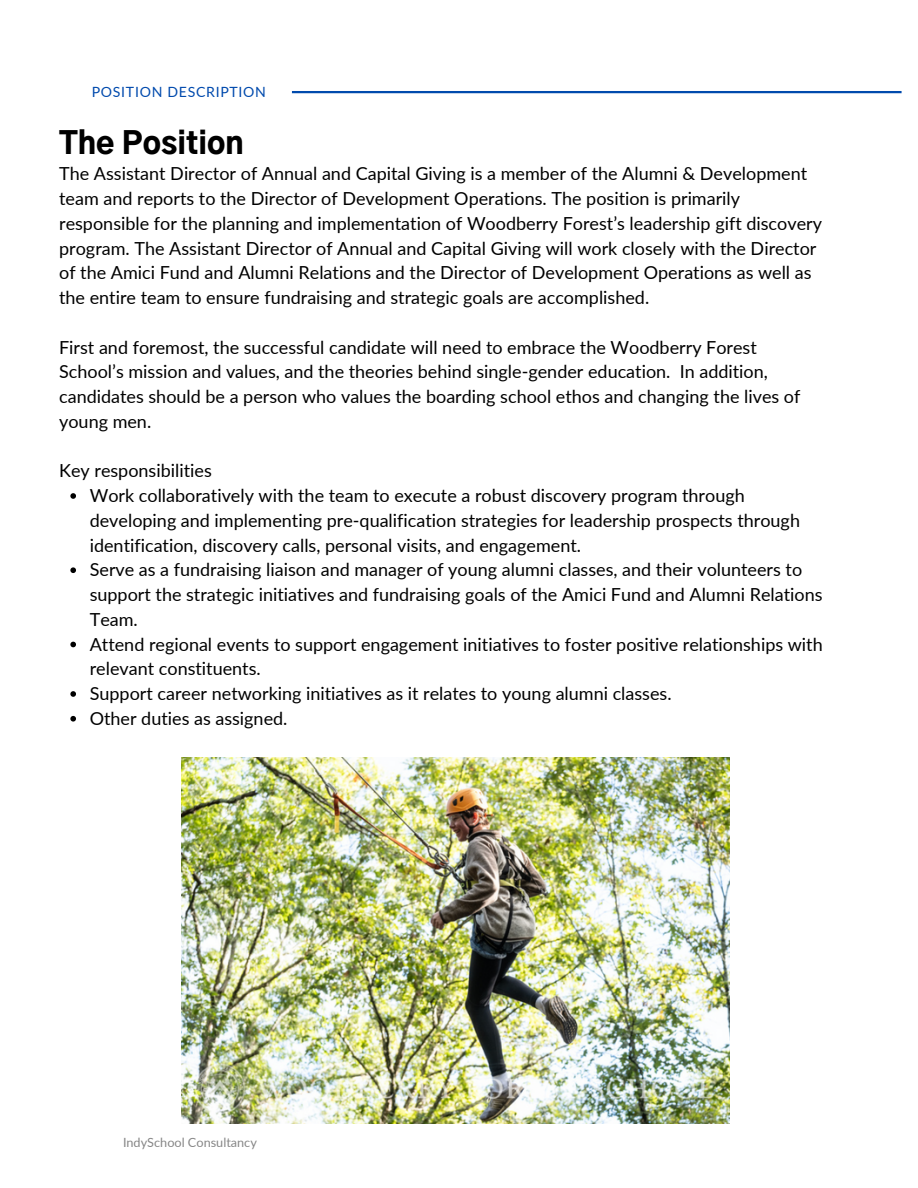
<style>
.page{position:relative;width:918px;height:1188px;background:#fff}
.page>*{position:absolute;margin:0;border:0;box-sizing:border-box;transform-origin:0 0}
.t1{font:900 30px "Gothic A1";color:#000}
.t2{font:18px/24.8px "Lato";color:#000}
.t3{font:14.1px "Lato";letter-spacing:.05em;color:#004aad}
.t4{font:12.75px "Lato";color:#868686}
</style>
<div class="page">
<hr style="left:292px;top:91px;width:610px;height:2px;background:#004aad">
<svg style="left:70px;top:493px;width:6px;height:6px"></svg>
<svg style="left:70px;top:567px;width:6px;height:6px"></svg>
<svg style="left:70px;top:642px;width:6px;height:5px"></svg>
<svg style="left:70px;top:691px;width:6px;height:6px"></svg>
<svg style="left:70px;top:716px;width:6px;height:6px"></svg>
<img style="left:182px;top:758px;width:548px;height:365px">
<p class="t3" style="left:92px;top:83px;width:176px">POSITION DESCRIPTION</p>
<h3 class="t1" style="left:59px;top:130px;width:186px">The Position</h3>
<h1 class="t2" style="left:59px;top:161px;width:764px">The Assistant Director of Annual and Capital Giving is a member of the Alumni &amp; Development team and reports to the Director of Development Operations. The position is primarily responsible for the planning and implementation of Woodberry Forest’s leadership gift discovery program. The Assistant Director of Annual and Capital Giving will work closely with the Director of the Amici Fund and Alumni Relations and the Director of Development Operations as well as the entire team to ensure fundraising and strategic goals are accomplished.</h1>
<h2 class="t2" style="left:59px;top:334px;width:743px">First and foremost, the successful candidate will need to embrace the Woodberry Forest School’s mission and values, and the theories behind single-gender education. In addition, candidates should be a person who values the boarding school ethos and changing the lives of young men.</h2>
<h2 class="t2" style="left:59px;top:458px;width:154px">Key responsibilities</h2>
<h2 class="t2" style="left:90px;top:483px;width:712px">Work collaboratively with the team to execute a robust discovery program through developing and implementing pre-qualification strategies for leadership prospects through identification, discovery calls, personal visits, and engagement.</h2>
<h2 class="t2" style="left:90px;top:557px;width:734px">Serve as a fundraising liaison and manager of young alumni classes, and their volunteers to support the strategic initiatives and fundraising goals of the Amici Fund and Alumni Relations<br>Team.</h2>
<h2 class="t2" style="left:90px;top:631px;width:735px">Attend regional events to support engagement initiatives to foster positive relationships with relevant constituents.</h2>
<h2 class="t2" style="left:90px;top:681px;width:583px">Support career networking initiatives as it relates to young alumni classes.</h2>
<h2 class="t2" style="left:90px;top:706px;width:199px">Other duties as assigned.</h2>
<p class="t4" style="left:123px;top:1134px;width:135px">IndySchool Consultancy</p>
</div>
